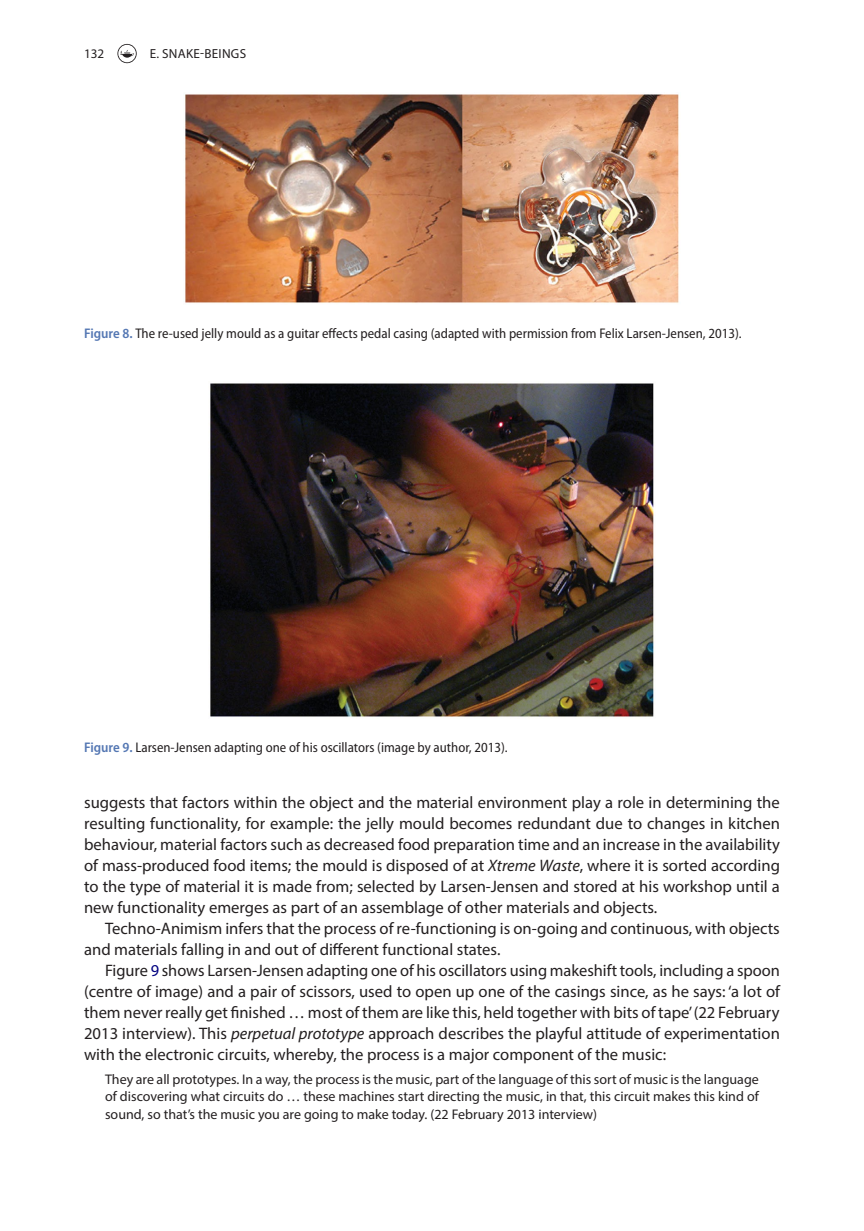
<style>
.page{position:relative;width:864px;height:1231px;background:#fff}
.page>*{position:absolute;margin:0;border:0;box-sizing:border-box;transform-origin:0 0}
.t1{font:16.62px/21px "Myriad Pro";color:#231f20;text-align:justify}
.t2{font:14px/17.5px "Myriad Pro";color:#231f20;text-align:justify}
.t3{font:semi-condensed 14px "Myriad Pro";color:#231f20}
.t4{font:13.12px "Myriad Pro";letter-spacing:.02em;color:#231f20}
.s1{font-weight:600;color:#5477b3}
.s2{font-style:italic}
.s3{color:#000080}
</style>
<div class="page">
<svg style="left:117px;top:44px;width:20px;height:19px"></svg>
<img style="left:185px;top:94px;width:494px;height:209px">
<img style="left:210px;top:383px;width:444px;height:334px">
<p class="t4" style="left:84px;top:45px;width:22px">132</p>
<p class="t4" style="left:150px;top:45px;width:98px">E. SNAKE-BEINGS</p>
<p class="t3" style="left:84px;top:326px;width:659px"><span class="s1">Figure 8.</span> The re-used jelly mould as a guitar effects pedal casing (adapted with permission from Felix Larsen-Jensen, 2013).</p>
<p class="t3" style="left:84px;top:739px;width:425px"><span class="s1">Figure 9.</span> Larsen-Jensen adapting one of his oscillators (image by author, 2013).</p>
<p class="t1" style="left:84px;top:791px;width:697px">suggests that factors within the object and the material environment play a role in determining the resulting functionality, for example: the jelly mould becomes redundant due to changes in kitchen behaviour, material factors such as decreased food preparation time and an increase in the availability of mass-produced food items; the mould is disposed of at <span class="s2">Xtreme Waste</span>, where it is sorted according to the type of material it is made from; selected by Larsen-Jensen and stored at his workshop until a new functionality emerges as part of an assemblage of other materials and objects.</p>
<p class="t1" style="left:84px;top:917px;width:697px;text-indent:21px">Techno-Animism infers that the process of re-functioning is on-going and continuous, with objects and materials falling in and out of different functional states.</p>
<p class="t1" style="left:84px;top:959px;width:697px;text-indent:21px">Figure <span class="s3">9</span> shows Larsen-Jensen adapting one of his oscillators using makeshift tools, including a spoon (centre of image) and a pair of scissors, used to open up one of the casings since, as he says: ‘a lot of them never really get finished … most of them are like this, held together with bits of tape’ (22 February 2013 interview). This <span class="s2">perpetual prototype</span> approach describes the playful attitude of experimentation with the electronic circuits, whereby, the process is a major component of the music:</p>
<p class="t2" style="left:105px;top:1070px;width:655px">They are all prototypes. In a way, the process is the music, part of the language of this sort of music is the language of discovering what circuits do … these machines start directing the music, in that, this circuit makes this kind of sound, so that’s the music you are going to make today. (22 February 2013 interview)</p>
</div>
